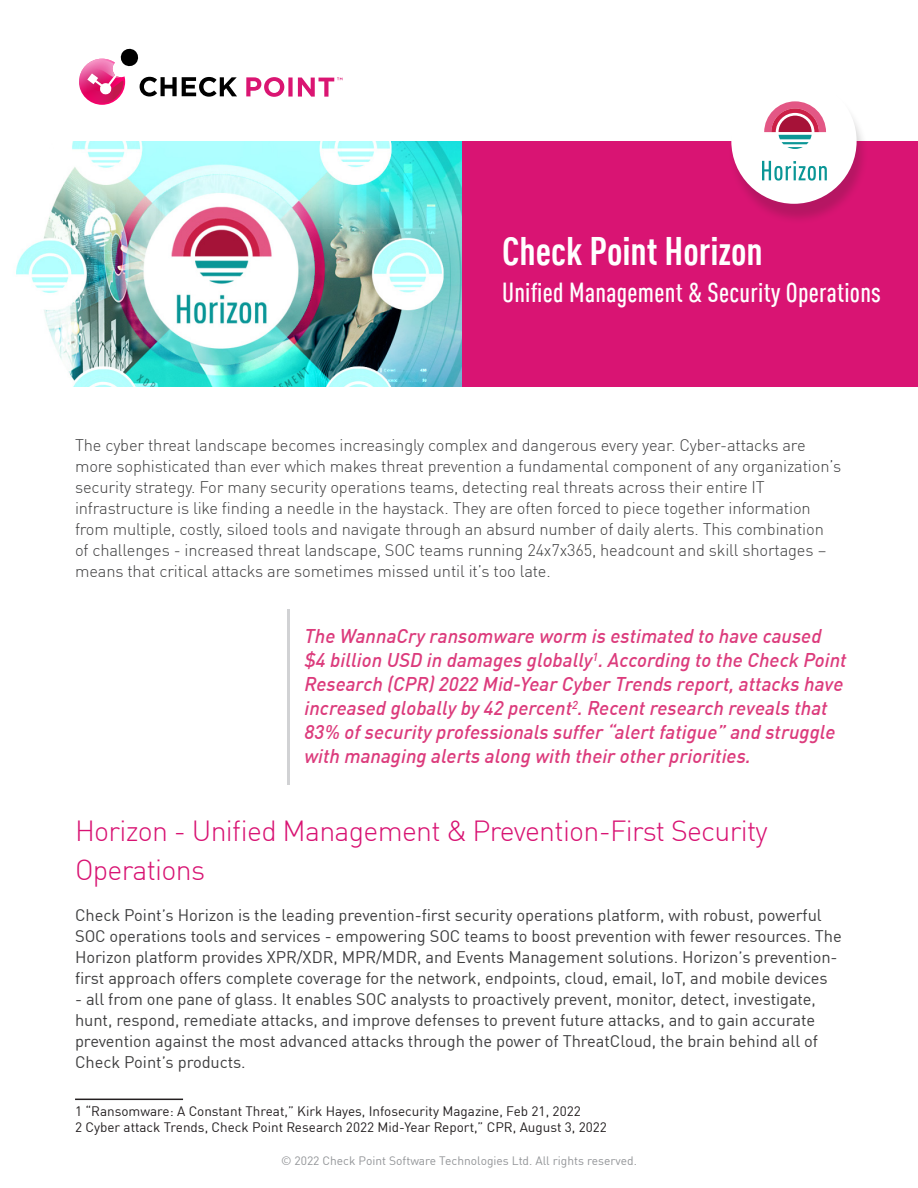
<style>
.page{position:relative;width:918px;height:1188px;background:#fff}
.page>*{position:absolute;margin:0;border:0;box-sizing:border-box;transform-origin:0 0}
.Header_1{font:700 condensed 39px "DIN Pro";color:#fff}
.Body_Copy{font:300 28.5px/39px "DIN Pro";letter-spacing:-.025em;color:#d81272}
.Sub-head_1{font:500 condensed 27px "DIN Pro";letter-spacing:.01em;color:#fff}
.Body_Copy-2{font:italic 500 19.5px/24px "DIN Pro";color:#dc3b7c}
.Body_Copy-3{font:16.5px/21px "DIN Pro";letter-spacing:-.005em;color:#3e3e3f}
.Body_Copy-4{font:300 16.5px/21px "DIN Pro";letter-spacing:-.01em;color:#3e3e3f}
.t1{font:13.5px "DIN Pro";color:#231f20}
.t2{font:12px "DIN Pro";color:#939598}
</style>
<div class="page">
<svg style="left:246px;top:77px;width:38px;height:20px"></svg>
<div style="left:288px;top:77px;width:5px;height:20px;background:#da1572"></div>
<svg style="left:79px;top:48px;width:158px;height:57px"></svg>
<svg style="left:298px;top:78px;width:44px;height:19px"></svg>
<img style="left:16px;top:141px;width:447px;height:246px">
<div style="left:463px;top:141px;width:455px;height:246px;background:#d91473"></div>
<div style="left:728px;top:83px;width:141px;height:141px;background:#231f20;opacity:.2"></div>
<div style="left:731px;top:79px;width:126px;height:125px;background:#fff;border-radius:50%"></div>
<svg style="left:762px;top:161px;width:65px;height:20px"></svg>
<svg style="left:764px;top:101px;width:62px;height:48px"></svg>
<hr style="left:75px;top:1099px;width:108px;height:1px;background:#231f20">
<hr style="left:287px;top:609px;width:2px;height:176px;background:#d1d2d4">
<p class="Header_1" style="left:502px;top:223px;width:262px">Check Point Horizon</p>
<p class="Sub-head_1" style="left:502px;top:273px;width:380px">Unified Management &amp; Security Operations</p>
<p class="Body_Copy-4" style="left:75px;top:434px;width:768px">The cyber threat landscape becomes increasingly complex and dangerous every year. Cyber-attacks are more sophisticated than ever which makes threat prevention a fundamental component of any organization’s security strategy. For many security operations teams, detecting real threats across their entire IT infrastructure is like finding a needle in the haystack. They are often forced to piece together information from multiple, costly, siloed tools and navigate through an absurd number of daily alerts. This combination of challenges - increased threat landscape, SOC teams running 24x7x365, headcount and skill shortages – means that critical attacks are sometimes missed until it’s too late.</p>
<p class="Body_Copy-2" style="left:305px;top:623px;width:544px">The WannaCry ransomware worm is estimated to have caused $4 billion USD in damages globally<sup>1</sup>. According to the Check Point Research (CPR) 2022 Mid-Year Cyber Trends report, attacks have increased globally by 42 percent<sup>2</sup>. Recent research reveals that 83% of security professionals suffer “alert fatigue” and struggle with managing alerts along with their other priorities.</p>
<p class="Body_Copy" style="left:75px;top:809px;width:694px">Horizon - Unified Management &amp; Prevention-First Security<br>Operations</p>
<p class="Body_Copy-3" style="left:75px;top:904px;width:768px">Check Point’s Horizon is the leading prevention-first security operations platform, with robust, powerful SOC operations tools and services - empowering SOC teams to boost prevention with fewer resources. The Horizon platform provides XPR/XDR, MPR/MDR, and Events Management solutions. Horizon’s prevention&shy;first approach offers complete coverage for the network, endpoints, cloud, email, IoT, and mobile devices</p>
<p class="Body_Copy-3" style="left:75px;top:988px;width:744px">- all from one pane of glass. It enables SOC analysts to proactively prevent, monitor, detect, investigate, hunt, respond, remediate attacks, and improve defenses to prevent future attacks, and to gain accurate prevention against the most advanced attacks through the power of ThreatCloud, the brain behind all of Check Point’s products.</p>
<p class="t1" style="left:75px;top:1100px;width:507px">1 “Ransomware: A Constant Threat,” Kirk Hayes, Infosecurity Magazine, Feb 21, 2022</p>
<p class="t1" style="left:75px;top:1117px;width:533px">2 Cyber attack Trends, Check Point Research 2022 Mid-Year Report,” CPR, August 3, 2022</p>
<p class="t2" style="left:281px;top:1151px;width:357px">© 2022 Check Point Software Technologies Ltd. All rights reserved.</p>
</div>
